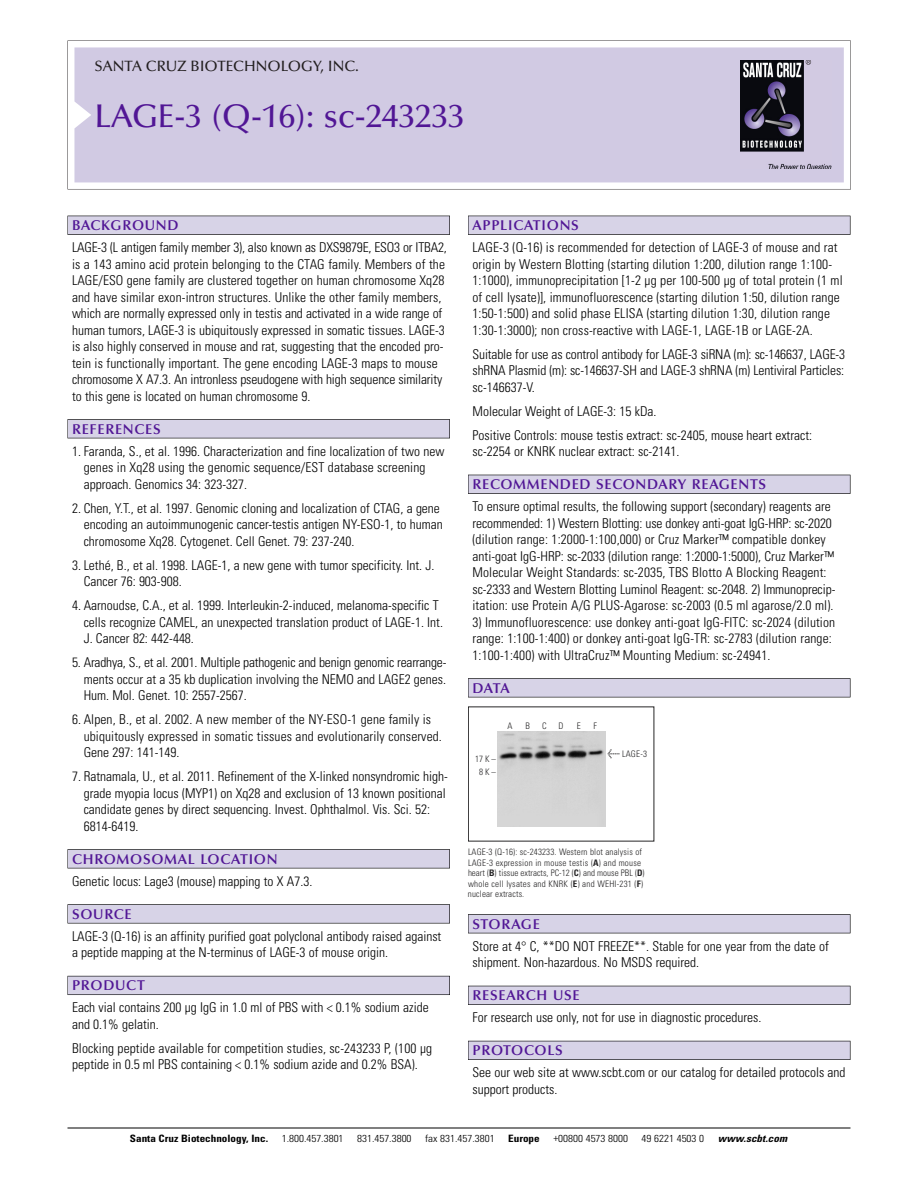
<style>
.page{position:relative;width:918px;height:1188px;background:#fff}
.page>*{position:absolute;margin:0;border:0;box-sizing:border-box;transform-origin:0 0}
.t1{font:500 33px "Optima";color:#511695}
.t2{font:500 15px "Optima";color:#231f20}
.t3{font:600 14.25px "Optima";letter-spacing:.05em;color:#511695}
.t4{font:300 condensed 13.5px/16.5px "Univers";color:#000}
.t5{font:300 condensed 10.2px "Univers";color:#000;scale:1.1 1}
.t6{font:700 condensed 10.2px "Univers";color:#000;scale:1.1 1}
.t7{font:italic 700 condensed 10.2px "Univers";letter-spacing:.005em;color:#000;scale:1.1 1}
.t8{font:9px/10.5px "Univers Condensed Light+XMATSR";letter-spacing:.015em;color:#272627}
.s1{font-family:"Meta Plus Book Roman+CKAJRU";font-size:10.5px}
.s2{font-family:"Univers Condensed Bold+OADZWP"}
</style>
<div class="page">
<svg style="left:68px;top:40px;width:783px;height:149px"></svg>
<div style="left:74px;top:47px;width:770px;height:135px;background:#d1cae3"></div>
<img style="left:741px;top:60px;width:90px;height:108px">
<div style="left:68px;top:216px;width:382px;height:19px;background:#525155"></div>
<div style="left:68px;top:216px;width:381px;height:18px;background:#d7d3e7"></div>
<div style="left:68px;top:419px;width:382px;height:19px;background:#525155"></div>
<div style="left:68px;top:420px;width:381px;height:18px;background:#d7d3e7"></div>
<div style="left:68px;top:849px;width:382px;height:19px;background:#545357"></div>
<div style="left:68px;top:850px;width:381px;height:18px;background:#d7d3e7"></div>
<div style="left:68px;top:904px;width:382px;height:19px;background:#575759"></div>
<div style="left:68px;top:905px;width:381px;height:18px;background:#d7d3e7"></div>
<div style="left:68px;top:976px;width:382px;height:19px;background:#5b5a62"></div>
<div style="left:68px;top:976px;width:381px;height:18px;background:#d7d3e7"></div>
<div style="left:468px;top:216px;width:382px;height:19px;background:#525155"></div>
<div style="left:468px;top:216px;width:382px;height:18px;background:#d7d3e7"></div>
<div style="left:468px;top:475px;width:382px;height:19px;background:#515055"></div>
<div style="left:468px;top:475px;width:382px;height:18px;background:#d7d3e7"></div>
<div style="left:468px;top:678px;width:382px;height:19px;background:#545357"></div>
<div style="left:468px;top:679px;width:382px;height:18px;background:#d7d3e7"></div>
<div style="left:468px;top:914px;width:382px;height:19px;background:#525155"></div>
<div style="left:468px;top:915px;width:382px;height:18px;background:#d7d3e7"></div>
<div style="left:468px;top:986px;width:382px;height:19px;background:#525158"></div>
<div style="left:468px;top:986px;width:382px;height:18px;background:#d7d3e7"></div>
<div style="left:468px;top:1041px;width:382px;height:19px;background:#54535a"></div>
<div style="left:468px;top:1041px;width:382px;height:18px;background:#d7d3e7"></div>
<hr style="left:68px;top:1128px;width:782px;height:1px;background:#000">
<img style="left:497px;top:732px;width:108px;height:95px">
<p class="t2" style="left:94px;top:61px;width:266px">SANTA CRUZ BIOTECHNOLOGY, INC.</p>
<h1 class="t1" style="left:94px;top:103px;width:372px">LAGE-3 (Q-16): sc-243233</h1>
<p class="t3" style="left:72px;top:219px;width:108px">BACKGROUND</p>
<p class="t4" style="left:72px;top:240px;width:376px">LAGE-3 (L antigen family member 3), also known as DXS9879E, ESO3 or ITBA2, is a 143 amino acid protein belonging to the CTAG family. Members of the LAGE/ESO gene family are clustered together on human chromosome Xq28 and have similar exon-intron structures. Unlike the other family members, which are normally expressed only in testis and activated in a wide range of human tumors, LAGE-3 is ubiquitously expressed in somatic tissues. LAGE-3 is also highly conserved in mouse and rat, suggesting that the encoded pro&shy;tein is functionally important. The gene encoding LAGE-3 maps to mouse chromosome X A7.3. An intronless pseudogene with high sequence similarity to this gene is located on human chromosome 9.</p>
<p class="t3" style="left:72px;top:423px;width:90px">REFERENCES</p>
<p class="t4" style="left:84px;top:444px;width:362px;text-indent:-12px">1. Faranda, S., et al. 1996. Characterization and fine localization of two new genes in Xq28 using the genomic sequence/EST database screening approach. Genomics 34: 323-327.</p>
<p class="t4" style="left:84px;top:501px;width:361px;text-indent:-12px">2. Chen, Y.T., et al. 1997. Genomic cloning and localization of CTAG, a gene encoding an autoimmunogenic cancer-testis antigen NY-ESO-1, to human chromosome Xq28. Cytogenet. Cell Genet. 79: 237-240.</p>
<p class="t4" style="left:84px;top:558px;width:352px;text-indent:-12px">3. Lethé, B., et al. 1998. LAGE-1, a new gene with tumor specificity. Int. J.<br>Cancer 76: 903-908.</p>
<p class="t4" style="left:84px;top:598px;width:361px;text-indent:-12px">4. Aarnoudse, C.A., et al. 1999. Interleukin-2-induced, melanoma-specific T cells recognize CAMEL, an unexpected translation product of LAGE-1. Int.<br>J. Cancer 82: 442-448.</p>
<p class="t4" style="left:84px;top:655px;width:364px;text-align:justify;text-indent:-12px">5. Aradhya, S., et al. 2001. Multiple pathogenic and benign genomic rearrange&shy;ments occur at a 35 kb duplication involving the NEMO and LAGE2 genes.<br>Hum. Mol. Genet. 10: 2557-2567.</p>
<p class="t4" style="left:84px;top:712px;width:360px;text-indent:-12px">6. Alpen, B., et al. 2002. A new member of the NY-ESO-1 gene family is ubiquitously expressed in somatic tissues and evolutionarily conserved.<br>Gene 297: 141-149.</p>
<p class="t4" style="left:84px;top:769px;width:366px;text-indent:-12px">7. Ratnamala, U., et al. 2011. Refinement of the X-linked nonsyndromic high&shy;grade myopia locus (MYP1) on Xq28 and exclusion of 13 known positional candidate genes by direct sequencing. Invest. Ophthalmol. Vis. Sci. 52:<br>6814-6419.</p>
<p class="t3" style="left:72px;top:853px;width:207px">CHROMOSOMAL LOCATION</p>
<p class="t4" style="left:72px;top:874px;width:242px">Genetic locus: Lage3 (mouse) mapping to X A7.3.</p>
<p class="t3" style="left:72px;top:908px;width:61px">SOURCE</p>
<p class="t4" style="left:72px;top:929px;width:371px">LAGE-3 (Q-16) is an affinity purified goat polyclonal antibody raised against a peptide mapping at the N-terminus of LAGE-3 of mouse origin.</p>
<p class="t3" style="left:72px;top:980px;width:74px">PRODUCT</p>
<p class="t4" style="left:72px;top:1000px;width:358px">Each vial contains 200 µg IgG in 1.0 ml of PBS with &lt; 0.1% sodium azide and 0.1% gelatin.</p>
<p class="t4" style="left:72px;top:1041px;width:362px">Blocking peptide available for competition studies, sc-243233 P, (100 µg peptide in 0.5 ml PBS containing &lt; 0.1% sodium azide and 0.2% BSA).</p>
<p class="t3" style="left:473px;top:219px;width:108px">APPLICATIONS</p>
<p class="t4" style="left:473px;top:240px;width:372px">LAGE-3 (Q-16) is recommended for detection of LAGE-3 of mouse and rat origin by Western Blotting (starting dilution 1:200, dilution range 1:100- 1:1000), immunoprecipitation [1-2 µg per 100-500 µg of total protein (1 ml of cell lysate)], immunofluorescence (starting dilution 1:50, dilution range 1:50-1:500) and solid phase ELISA (starting dilution 1:30, dilution range 1:30-1:3000); non cross-reactive with LAGE-1, LAGE-1B or LAGE-2A.</p>
<p class="t4" style="left:473px;top:347px;width:374px;text-align:justify">Suitable for use as control antibody for LAGE-3 siRNA (m): sc-146637, LAGE-3 shRNA Plasmid (m): sc-146637-SH and LAGE-3 shRNA (m) Lentiviral Particles: sc-146637-V.</p>
<p class="t4" style="left:473px;top:400px;width:341px;line-height:24px">Molecular Weight of LAGE-3: 15 kDa.<br>Positive Controls: mouse testis extract: sc-2405, mouse heart extract:</p>
<p class="t4" style="left:473px;top:444px;width:208px">sc-2254 or KNRK nuclear extract: sc-2141.</p>
<p class="t3" style="left:473px;top:479px;width:295px">RECOMMENDED SECONDARY REAGENTS</p>
<p class="t4" style="left:473px;top:499px;width:364px">To ensure optimal results, the following support (secondary) reagents are recommended: 1) Western Blotting: use donkey anti-goat IgG-HRP: sc-2020 (dilution range: 1:2000-1:100,000) or Cruz Marker™ compatible donkey anti-goat IgG-HRP: sc-2033 (dilution range: 1:2000-1:5000), Cruz Marker™ Molecular Weight Standards: sc-2035, TBS Blotto A Blocking Reagent: sc-2333 and Western Blotting Luminol Reagent: sc-2048. 2) Immunoprecip&shy;itation: use Protein A/G PLUS-Agarose: sc-2003 (0.5 ml agarose/2.0 ml).</p>
<p class="t4" style="left:473px;top:615px;width:364px">3) Immunofluorescence: use donkey anti-goat IgG-FITC: sc-2024 (dilution range: 1:100-1:400) or donkey anti-goat IgG-TR: sc-2783 (dilution range:<br>1:100-1:400) with UltraCruz™ Mounting Medium: sc-24941.</p>
<p class="t3" style="left:473px;top:682px;width:39px">DATA</p>
<p class="t8" style="left:475px;top:753px;width:22px;line-height:13px;text-align:center">17K–<br>8K–</p>
<p class="t8" style="left:507px;top:721px;width:7px">A</p>
<p class="t8" style="left:526px;top:721px;width:6px">B</p>
<p class="t8" style="left:542px;top:721px;width:6px">C</p>
<p class="t8" style="left:558px;top:721px;width:7px">D</p>
<p class="t8" style="left:577px;top:721px;width:5px">E</p>
<p class="t8" style="left:594px;top:721px;width:5px">F</p>
<p class="t8" style="left:607px;top:749px;width:41px"><span class="s1">&lt;</span> LAGE-3</p>
<p class="t8" style="left:468px;top:848px;width:178px">LAGE-3 (Q-16): sc-243233. Western blot analysis of LAGE-3 expression in mouse testis (<span class="s2">A</span>) and mouse heart (<span class="s2">B</span>) tissue extracts, PC-12 (<span class="s2">C</span>) and mouse PBL (<span class="s2">D</span>) whole cell lysates and KNRK (<span class="s2">E</span>) and WEHI-231 (<span class="s2">F</span>) nuclear extracts.</p>
<p class="t3" style="left:473px;top:918px;width:69px">STORAGE</p>
<p class="t4" style="left:473px;top:939px;width:358px">Store at 4° C, **DO NOT FREEZE**. Stable for one year from the date of shipment. Non-hazardous. No MSDS required.</p>
<p class="t3" style="left:473px;top:990px;width:109px">RESEARCH USE</p>
<p class="t4" style="left:473px;top:1010px;width:290px">For research use only, not for use in diagnostic procedures.</p>
<p class="t3" style="left:473px;top:1045px;width:92px">PROTOCOLS</p>
<p class="t4" style="left:473px;top:1065px;width:375px">See our web site at www.scbt.com or our catalog for detailed protocols and support products.</p>
<p class="t6" style="left:130px;top:1135px;width:127px">Santa Cruz Biotechnology, Inc.</p>
<p class="t5" style="left:282px;top:1135px;width:58px">1.800.457.3801</p>
<p class="t5" style="left:357px;top:1135px;width:51px">831.457.3800</p>
<p class="t5" style="left:425px;top:1135px;width:65px">fax 831.457.3801</p>
<p class="t6" style="left:508px;top:1135px;width:30px">Europe</p>
<p class="t5" style="left:553px;top:1135px;width:69px">+00800 4573 8000</p>
<p class="t5" style="left:642px;top:1135px;width:58px">49 6221 4503 0</p>
<p class="t7" style="left:718px;top:1135px;width:64px">www.scbt.com</p>
</div>
